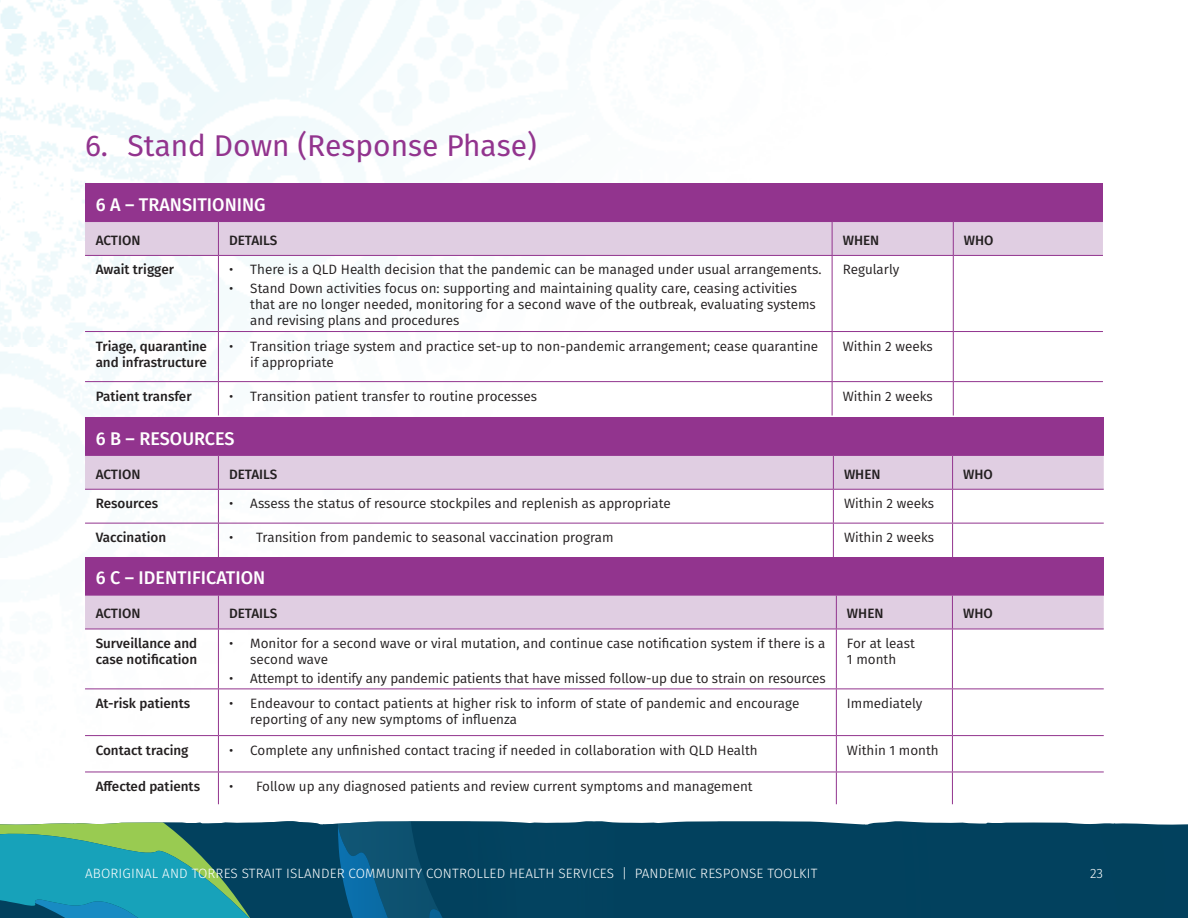
<style>
.page{position:relative;width:1188px;height:918px;background:#fff}
.page>*{position:absolute;margin:0;border:0;box-sizing:border-box;transform-origin:0 0}
.t1{font:30px "Fira Sans";color:#92348e}
.Table_header{font:500 18.3px "Fira Sans";color:#fff}
.t2{font:13.5px/16.2px "Fira Sans";color:#231f20}
.t3{font:500 13.5px/16.2px "Fira Sans";color:#231f20}
.t4{font:300 13.5px "Fira Sans";letter-spacing:.01em;color:#fff}
</style>
<div class="page">
<div style="left:0;top:821px;width:1188px;height:97px;background:#02415e"></div>
<svg style="left:0;top:821px;width:315px;height:97px"></svg>
<svg style="left:338px;top:821px;width:828px;height:97px"></svg>
<div style="left:85px;top:183px;width:1018px;height:39px;background:#92348e"></div>
<div style="left:85px;top:222px;width:1018px;height:33px;background:#e0cee2"></div>
<hr style="left:218px;top:222px;width:1px;height:33px;background:#92348e">
<hr style="left:832px;top:222px;width:1px;height:33px;background:#92348e">
<hr style="left:953px;top:222px;width:1px;height:33px;background:#92348e">
<hr style="left:85px;top:255px;width:133px;height:1px;background:#92348e">
<hr style="left:218px;top:255px;width:614px;height:1px;background:#92348e">
<hr style="left:218px;top:256px;width:1px;height:75px;background:#92348e">
<hr style="left:832px;top:255px;width:121px;height:1px;background:#92348e">
<hr style="left:832px;top:256px;width:1px;height:75px;background:#92348e">
<hr style="left:953px;top:255px;width:150px;height:1px;background:#92348e">
<hr style="left:953px;top:256px;width:1px;height:75px;background:#92348e">
<hr style="left:85px;top:331px;width:133px;height:1px;background:#92348e">
<hr style="left:218px;top:331px;width:614px;height:1px;background:#92348e">
<hr style="left:218px;top:332px;width:1px;height:49px;background:#92348e">
<hr style="left:832px;top:331px;width:121px;height:1px;background:#92348e">
<hr style="left:832px;top:332px;width:1px;height:49px;background:#92348e">
<hr style="left:953px;top:331px;width:150px;height:1px;background:#92348e">
<hr style="left:953px;top:332px;width:1px;height:49px;background:#92348e">
<hr style="left:85px;top:381px;width:133px;height:1px;background:#92348e">
<hr style="left:218px;top:381px;width:614px;height:1px;background:#92348e">
<hr style="left:218px;top:382px;width:1px;height:33px;background:#92348e">
<hr style="left:832px;top:381px;width:121px;height:1px;background:#92348e">
<hr style="left:832px;top:382px;width:1px;height:33px;background:#92348e">
<hr style="left:953px;top:381px;width:150px;height:1px;background:#92348e">
<hr style="left:953px;top:382px;width:1px;height:33px;background:#92348e">
<div style="left:85px;top:417px;width:1019px;height:38px;background:#92348e"></div>
<div style="left:85px;top:456px;width:1019px;height:33px;background:#e0cee2"></div>
<hr style="left:85px;top:455px;width:133px;height:1px;background:#92348e">
<hr style="left:218px;top:455px;width:615px;height:1px;background:#92348e">
<hr style="left:218px;top:456px;width:1px;height:33px;background:#92348e">
<hr style="left:833px;top:455px;width:120px;height:1px;background:#92348e">
<hr style="left:833px;top:456px;width:1px;height:33px;background:#92348e">
<hr style="left:953px;top:455px;width:151px;height:1px;background:#92348e">
<hr style="left:952px;top:456px;width:1px;height:33px;background:#92348e">
<hr style="left:85px;top:489px;width:133px;height:1px;background:#92348e">
<hr style="left:218px;top:489px;width:615px;height:1px;background:#92348e">
<hr style="left:218px;top:490px;width:1px;height:33px;background:#92348e">
<hr style="left:833px;top:489px;width:120px;height:1px;background:#92348e">
<hr style="left:833px;top:490px;width:1px;height:33px;background:#92348e">
<hr style="left:953px;top:489px;width:151px;height:1px;background:#92348e">
<hr style="left:952px;top:490px;width:1px;height:33px;background:#92348e">
<hr style="left:85px;top:523px;width:133px;height:1px;background:#92348e">
<hr style="left:218px;top:523px;width:615px;height:1px;background:#92348e">
<hr style="left:218px;top:524px;width:1px;height:33px;background:#92348e">
<hr style="left:833px;top:523px;width:120px;height:1px;background:#92348e">
<hr style="left:833px;top:524px;width:1px;height:33px;background:#92348e">
<hr style="left:953px;top:523px;width:151px;height:1px;background:#92348e">
<hr style="left:952px;top:524px;width:1px;height:33px;background:#92348e">
<div style="left:85px;top:557px;width:1019px;height:38px;background:#92348e"></div>
<div style="left:85px;top:596px;width:1019px;height:33px;background:#e0cee2"></div>
<hr style="left:85px;top:595px;width:133px;height:1px;background:#92348e">
<hr style="left:218px;top:595px;width:618px;height:1px;background:#92348e">
<hr style="left:218px;top:595px;width:1px;height:34px;background:#92348e">
<hr style="left:836px;top:595px;width:116px;height:1px;background:#92348e">
<hr style="left:836px;top:595px;width:1px;height:34px;background:#92348e">
<hr style="left:952px;top:595px;width:152px;height:1px;background:#92348e">
<hr style="left:952px;top:595px;width:1px;height:34px;background:#92348e">
<hr style="left:85px;top:629px;width:133px;height:1px;background:#92348e">
<hr style="left:218px;top:629px;width:618px;height:1px;background:#92348e">
<hr style="left:218px;top:629px;width:1px;height:60px;background:#92348e">
<hr style="left:836px;top:629px;width:116px;height:1px;background:#92348e">
<hr style="left:836px;top:629px;width:1px;height:60px;background:#92348e">
<hr style="left:952px;top:629px;width:152px;height:1px;background:#92348e">
<hr style="left:952px;top:629px;width:1px;height:60px;background:#92348e">
<hr style="left:85px;top:689px;width:133px;height:1px;background:#92348e">
<hr style="left:218px;top:689px;width:618px;height:1px;background:#92348e">
<hr style="left:218px;top:689px;width:1px;height:46px;background:#92348e">
<hr style="left:836px;top:689px;width:116px;height:1px;background:#92348e">
<hr style="left:836px;top:689px;width:1px;height:46px;background:#92348e">
<hr style="left:952px;top:689px;width:152px;height:1px;background:#92348e">
<hr style="left:952px;top:689px;width:1px;height:46px;background:#92348e">
<hr style="left:85px;top:735px;width:133px;height:1px;background:#92348e">
<hr style="left:218px;top:735px;width:618px;height:1px;background:#92348e">
<hr style="left:218px;top:736px;width:1px;height:36px;background:#92348e">
<hr style="left:836px;top:735px;width:116px;height:1px;background:#92348e">
<hr style="left:836px;top:736px;width:1px;height:36px;background:#92348e">
<hr style="left:952px;top:735px;width:152px;height:1px;background:#92348e">
<hr style="left:952px;top:736px;width:1px;height:36px;background:#92348e">
<hr style="left:85px;top:772px;width:133px;height:1px;background:#92348e">
<hr style="left:218px;top:772px;width:618px;height:1px;background:#92348e">
<hr style="left:218px;top:772px;width:1px;height:32px;background:#92348e">
<hr style="left:836px;top:772px;width:116px;height:1px;background:#92348e">
<hr style="left:836px;top:772px;width:1px;height:32px;background:#92348e">
<hr style="left:952px;top:772px;width:152px;height:1px;background:#92348e">
<hr style="left:952px;top:772px;width:1px;height:32px;background:#92348e">
<h1 class="t1" style="left:85px;top:122px;width:453px">6. Stand Down (Response Phase)</h1>
<p class="Table_header" style="left:96px;top:190px;width:171px">6 A – TRANSITIONING</p>
<p class="t3" style="left:96px;top:231px;width:46px">ACTION</p>
<p class="t3" style="left:229px;top:231px;width:50px">DETAILS</p>
<p class="t3" style="left:843px;top:231px;width:38px">WHEN</p>
<p class="t3" style="left:964px;top:231px;width:31px">WHO</p>
<p class="t3" style="left:96px;top:261px;width:80px">Await trigger</p>
<p class="t2" style="left:229px;top:261px;width:594px">• There is a QLD Health decision that the pandemic can be managed under usual arrangements.</p>
<p class="t2" style="left:250px;top:280px;width:567px;text-indent:-21px">• Stand Down activities focus on: supporting and maintaining quality care, ceasing activities that are no longer needed, monitoring for a second wave of the outbreak, evaluating systems and revising plans and procedures</p>
<p class="t2" style="left:843px;top:261px;width:58px">Regularly</p>
<p class="t3" style="left:96px;top:337px;width:113px">Triage, quarantine and infrastructure</p>
<p class="t2" style="left:250px;top:337px;width:569px;text-indent:-21px">• Transition triage system and practice set-up to non-pandemic arrangement; cease quarantine if appropriate</p>
<p class="t2" style="left:843px;top:337px;width:92px">Within 2 weeks</p>
<p class="t3" style="left:96px;top:387px;width:98px">Patient transfer</p>
<p class="t2" style="left:229px;top:387px;width:310px">• Transition patient transfer to routine processes</p>
<p class="t2" style="left:843px;top:387px;width:92px">Within 2 weeks</p>
<p class="Table_header" style="left:96px;top:424px;width:140px">6 B – RESOURCES</p>
<p class="t3" style="left:96px;top:465px;width:46px">ACTION</p>
<p class="t3" style="left:229px;top:465px;width:50px">DETAILS</p>
<p class="t3" style="left:844px;top:465px;width:38px">WHEN</p>
<p class="t3" style="left:963px;top:465px;width:31px">WHO</p>
<p class="t3" style="left:96px;top:495px;width:64px">Resources</p>
<p class="t2" style="left:229px;top:495px;width:443px">• Assess the status of resource stockpiles and replenish as appropriate</p>
<p class="t2" style="left:844px;top:495px;width:92px">Within 2 weeks</p>
<p class="t3" style="left:96px;top:529px;width:72px">Vaccination</p>
<p class="t2" style="left:229px;top:529px;width:386px">• Transition from pandemic to seasonal vaccination program</p>
<p class="t2" style="left:844px;top:529px;width:92px">Within 2 weeks</p>
<p class="Table_header" style="left:96px;top:563px;width:171px">6 C – IDENTIFICATION</p>
<p class="t3" style="left:96px;top:605px;width:46px">ACTION</p>
<p class="t3" style="left:229px;top:605px;width:50px">DETAILS</p>
<p class="t3" style="left:847px;top:605px;width:38px">WHEN</p>
<p class="t3" style="left:963px;top:605px;width:31px">WHO</p>
<p class="t3" style="left:96px;top:635px;width:103px">Surveillance and case notification</p>
<p class="t2" style="left:250px;top:635px;width:576px;text-indent:-21px">• Monitor for a second wave or viral mutation, and continue case notification system if there is a second wave</p>
<p class="t2" style="left:229px;top:669px;width:598px">• Attempt to identify any pandemic patients that have missed follow-up due to strain on resources</p>
<p class="t2" style="left:847px;top:635px;width:69px">For at least<br>1 month</p>
<p class="t3" style="left:96px;top:694px;width:96px">At-risk patients</p>
<p class="t2" style="left:250px;top:695px;width:551px;text-indent:-21px">• Endeavour to contact patients at higher risk to inform of state of pandemic and encourage reporting of any new symptoms of influenza</p>
<p class="t2" style="left:847px;top:695px;width:77px">Immediately</p>
<p class="t3" style="left:96px;top:741px;width:94px">Contact tracing</p>
<p class="t2" style="left:229px;top:741px;width:530px">• Complete any unfinished contact tracing if needed in collaboration with QLD Health</p>
<p class="t2" style="left:847px;top:741px;width:93px">Within 1 month</p>
<p class="t3" style="left:96px;top:777px;width:106px">Affected patients</p>
<p class="t2" style="left:229px;top:778px;width:525px">• Follow up any diagnosed patients and review current symptoms and management</p>
<p class="t4" style="left:85px;top:864px;width:734px">ABORIGINAL AND TORRES STRAIT ISLANDER COMMUNITY CONTROLLED HEALTH SERVICES | PANDEMIC RESPONSE TOOLKIT</p>
<p class="t4" style="left:1090px;top:864px;width:14px">23</p>
</div>
